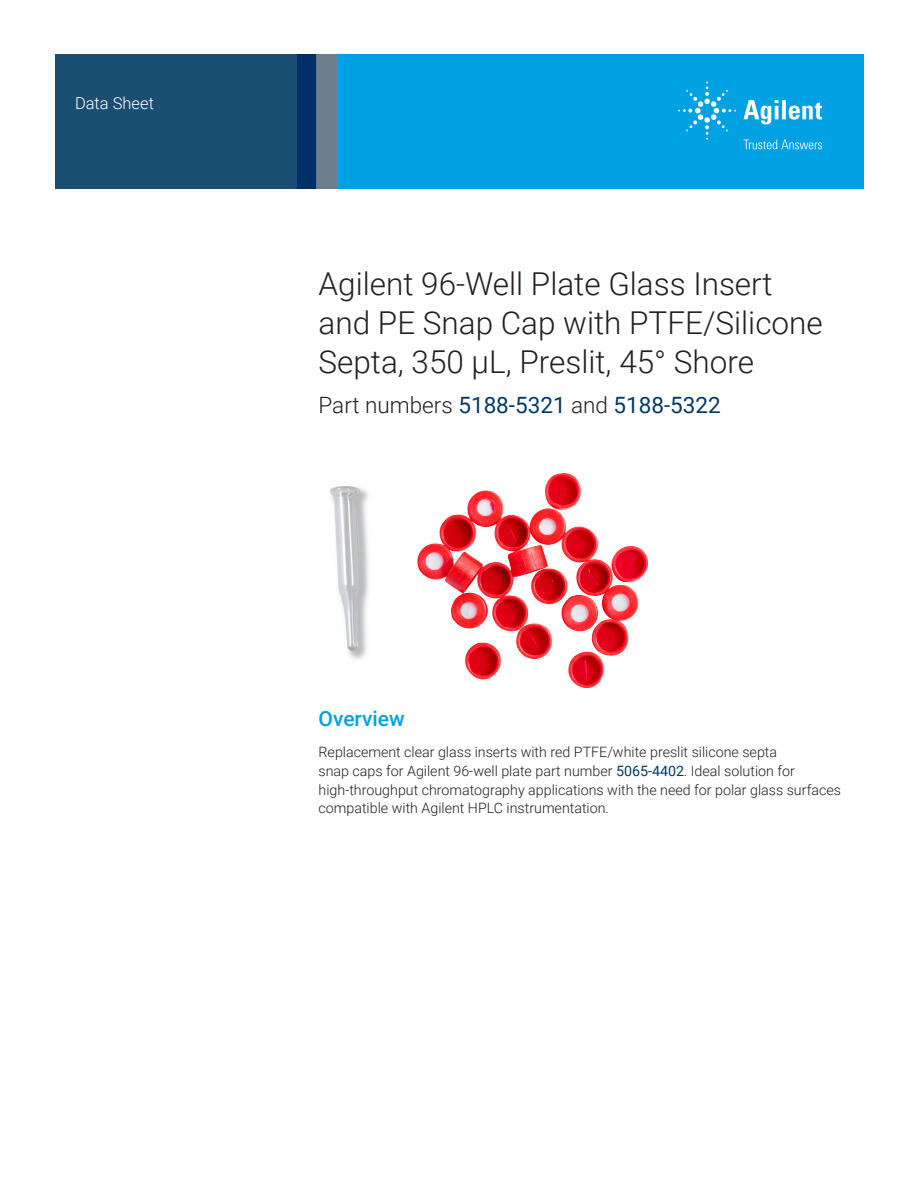
<style>
.page{position:relative;width:918px;height:1188px;background:#fff}
.page>*{position:absolute;margin:0;border:0;box-sizing:border-box;transform-origin:0 0}
.t1{font:300 31.5px/39px "Roboto";color:#231f20}
.Subtitle{font:22.5px "Roboto";color:#003a63}
.Header_1{font:500 21px "Roboto";color:#00a1e3}
.Area_Identifier{font:300 16.5px "Roboto";color:#fff}
.Text{font:300 14.25px/18.8px "Roboto";color:#231f20}
.s1{font-weight:300;color:#231f20}
.s2{font-weight:400;color:#003a63}
</style>
<div class="page">
<div style="left:297px;top:54px;width:567px;height:135px;background:#00a1e3"></div>
<svg style="left:55px;top:54px;width:261px;height:135px;background:#184b71"></svg>
<div style="left:316px;top:54px;width:22px;height:135px;background:#6b808c"></div>
<img style="left:417px;top:473px;width:222px;height:183px">
<img style="left:330px;top:486px;width:39px;height:173px">
<svg style="left:743px;top:100px;width:79px;height:25px"></svg>
<svg style="left:678px;top:82px;width:58px;height:58px"></svg>
<svg style="left:744px;top:140px;width:78px;height:9px"></svg>
<p class="Area_Identifier" style="left:75px;top:91px;width:80px">Data Sheet</p>
<p class="t1" style="left:319px;top:263px;width:506px">Agilent 96-Well Plate Glass Insert and PE Snap Cap with PTFE/Silicone<br>Septa, 350 µL, Preslit, 45° Shore</p>
<p class="Subtitle" style="left:319px;top:390px;width:404px"><span class="s1">Part numbers</span> 5188‑5321 <span class="s1">and</span> 5188-5322</p>
<p class="Header_1" style="left:319px;top:704px;width:88px">Overview</p>
<p class="Text" style="left:319px;top:742px;width:524px">Replacement clear glass inserts with red PTFE/white preslit silicone septa<br>snap caps for Agilent 96-well plate part number <span class="s2">5065-4402</span>. Ideal solution for high‑throughput chromatography applications with the need for polar glass surfaces compatible with Agilent HPLC instrumentation.</p>
</div>
